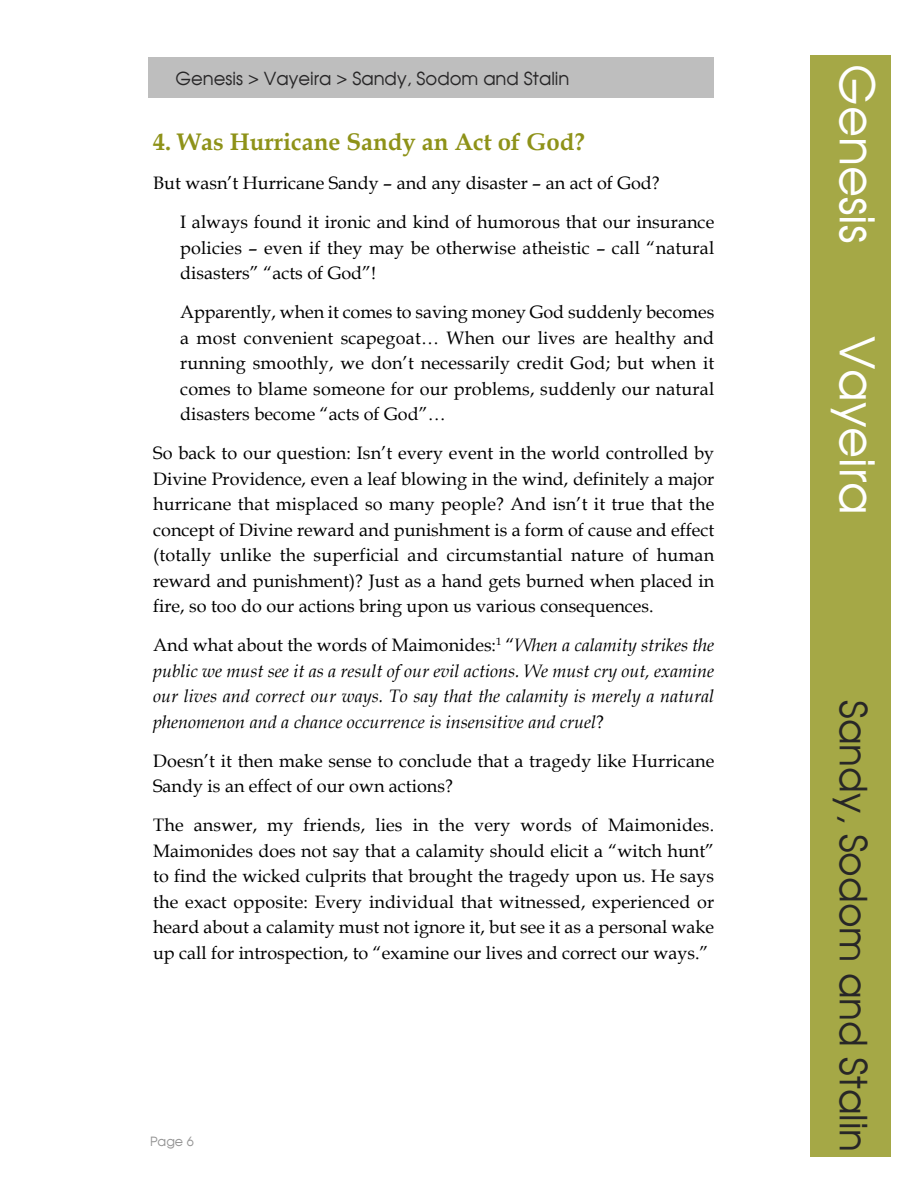
<style>
.page{position:relative;width:918px;height:1188px;background:#fff}
.page>*{position:absolute;margin:0;border:0;box-sizing:border-box;transform-origin:0 0}
.t1{font:47.7px "Avalon Plain";color:#fff}
.t2{font:37.5px "Avalon Plain";color:#272627}
.t3{font:700 24px "Book Antiqua";color:#8e9218}
.t4{font:18px/25.5px "Book Antiqua";color:#000}
.t5{font:italic 18px/25.5px "Book Antiqua";color:#000;text-align:justify}
.t6{font:18px "Avalon Plain";color:#272627}
.t7{font:12.75px "Avalon Plain";color:#939393}
.s1{font-style:normal}
</style>
<div class="page">
<div style="left:810px;top:55px;width:81px;height:1101px;background:#a5a846"></div>
<div style="left:148px;top:57px;width:566px;height:41px;background:#bebebe"></div>
<p class="t6" style="left:176px;top:71px;width:395px">Genesis &gt; Vayeira &gt; Sandy, Sodom and Stalin</p>
<h1 class="t1" style="left:876px;top:64px;width:181px;rotate:90deg">Genesis</h1>
<h3 class="t3" style="left:153px;top:128px;width:433px">4. Was Hurricane sandy an Act of God?</h3>
<p class="t4" style="left:180px;top:164px;width:536px;line-height:39px;text-indent:-27px">But wasn’t Hurricane Sandy – and any disaster – an act of God?<br>I always found it ironic and kind of humorous that our insurance</p>
<p class="t4" style="left:180px;top:235px;width:536px">policies – even if they may be otherwise atheistic – call “natural disasters” “acts of God”!</p>
<p class="t4" style="left:180px;top:300px;width:536px;text-align:justify">Apparently, when it comes to saving money God suddenly becomes a most convenient scapegoat… When our lives are healthy and running smoothly, we don’t necessarily credit God; but when it comes to blame someone for our problems, suddenly our natural disasters become “acts of God”…</p>
<p class="t4" style="left:153px;top:441px;width:563px;text-align:justify">So back to our question: Isn’t every event in the world controlled by Divine Providence, even a leaf blowing in the wind, definitely a major hurricane that misplaced so many people? And isn’t it true that the concept of Divine reward and punishment is a form of cause and effect (totally unlike the superficial and circumstantial nature of human reward and punishment)? Just as a hand gets burned when placed in fire, so too do our actions bring upon us various consequences.</p>
<p class="t5" style="left:153px;top:633px;width:563px"><span class="s1">And what about the words of Maimonides:</span><sup>1</sup> <span class="s1">“</span>When a calamity strikes the public we must see it as a result of our evil actions. We must cry out, examine our lives and correct our ways. To say that the calamity is merely a natural phenomenon and a chance occurrence is insensitive and cruel<span class="s1">?</span></p>
<p class="t4" style="left:153px;top:748px;width:563px">Doesn’t it then make sense to conclude that a tragedy like Hurricane<br>Sandy is an effect of our own actions?</p>
<p class="t4" style="left:153px;top:813px;width:563px;text-align:justify">The answer, my friends, lies in the very words of Maimonides.<br>Maimonides does not say that a calamity should elicit a “witch hunt” to find the wicked culprits that brought the tragedy upon us. He says the exact opposite: Every individual that witnessed, experienced or heard about a calamity must not ignore it, but see it as a personal wake up call for introspection, to “examine our lives and correct our ways.”</p>
<h1 class="t1" style="left:876px;top:336px;width:181px;rotate:90deg">Vayeira</h1>
<h2 class="t2" style="left:868px;top:700px;width:454px;rotate:90deg">Sandy, Sodom and Stalin</h2>
<p class="t7" style="left:150px;top:1136px;width:45px">Page 6</p>
</div>
